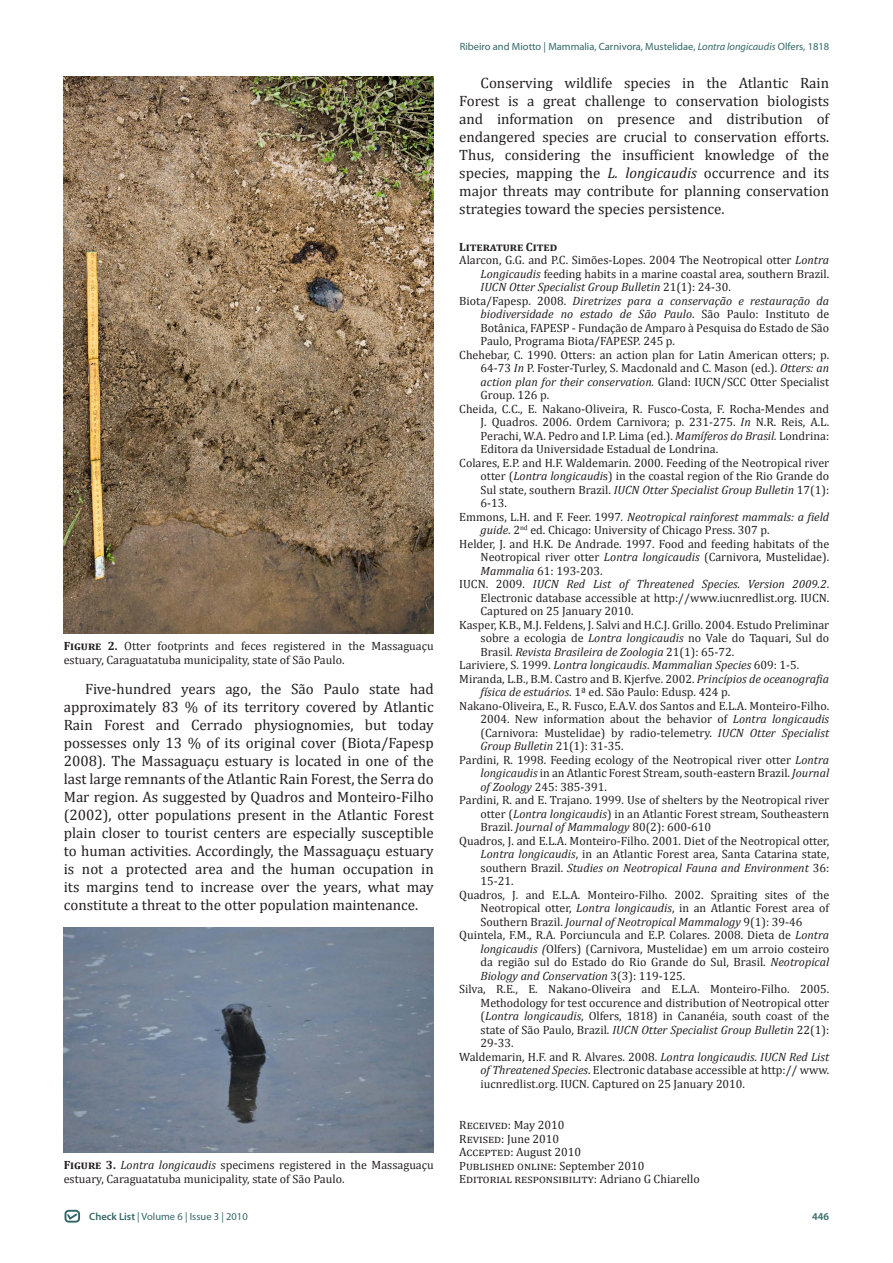
<style>
.page{position:relative;width:893px;height:1263px;background:#fff}
.page>*{position:absolute;margin:0;border:0;box-sizing:border-box;transform-origin:0 0}
.t1{font:15px/18px "Cambria";color:#231f20;text-align:justify}
.t2{font:12px/13.5px "Cambria";color:#231f20;text-align:justify}
.t3{font:italic 12px "Cambria";color:#231f20}
.t4{font:700 12px "Cambria";color:#231f20}
.t5{font:10.5px "Myriad Pro";color:#336767}
.t6{font:600 10.5px "Myriad Pro";color:#336767}
.s1{font-weight:700}
.s2{font-style:italic}
.s3{font-weight:600}
.s4{font-style:normal}
</style>
<div class="page">
<div style="left:65px;top:1210px;width:15px;height:12px;border:2px solid #326667;border-radius:3px"></div>
<svg style="left:66px;top:1212px;width:13px;height:9px"></svg>
<img style="left:64px;top:77px;width:370px;height:556px">
<img style="left:64px;top:928px;width:370px;height:224px">
<p class="t2" style="left:64px;top:639px;width:371px"><span class="s1">Figure 2.</span> Otter footprints and feces registered in the Massaguaçu estuary, Caraguatatuba municipality, state of São Paulo.</p>
<p class="t1" style="left:64px;top:680px;width:371px;text-indent:21px">Five-hundred years ago, the São Paulo state had approximately 83 % of its territory covered by Atlantic Rain Forest and Cerrado physiognomies, but today possesses only 13 % of its original cover (Biota/Fapesp 2008). The Massaguaçu estuary is located in one of the last large remnants of the Atlantic Rain Forest, the Serra do Mar region. As suggested by Quadros and Monteiro-Filho (2002), otter populations present in the Atlantic Forest plain closer to tourist centers are especially susceptible to human activities. Accordingly, the Massaguaçu estuary is not a protected area and the human occupation in its margins tend to increase over the years, what may constitute a threat to the otter population maintenance.</p>
<p class="t2" style="left:64px;top:1158px;width:371px"><span class="s1">Figure 3.</span> <span class="s2">Lontra longicaudis</span> specimens registered in the Massaguaçu estuary, Caraguatatuba municipality, state of São Paulo.</p>
<p class="t5" style="left:89px;top:1210px;width:160px"><span class="s3">Check List</span> | Volume 6 | Issue 3 | 2010</p>
<p class="t5" style="left:460px;top:40px;width:371px">Ribeiro and Miotto | Mammalia, Carnivora, Mustelidae, <span class="s2">Lontra longicaudis</span> Olfers, 1818</p>
<p class="t1" style="left:459px;top:74px;width:371px;text-indent:21px">Conserving wildlife species in the Atlantic Rain Forest is a great challenge to conservation biologists and information on presence and distribution of endangered species are crucial to conservation efforts.<br>Thus, considering the insufficient knowledge of the species, mapping the <span class="s2">L. longicaudis</span> occurrence and its major threats may contribute for planning conservation strategies toward the species persistence.</p>
<p class="t4" style="left:459px;top:239px;width:100px">Literature Cited</p>
<p class="t2" style="left:481px;top:253px;width:350px;text-indent:-21px">Alarcon, G.G. and P.C. Simões-Lopes. 2004 The Neotropical otter <span class="s2">Lontra Longicaudis</span> feeding habits in a marine coastal area, southern Brazil.<br><span class="s2">IUCN Otter Specialist Group Bulletin</span> 21(1): 24-30.</p>
<p class="t2" style="left:481px;top:294px;width:350px;text-indent:-21px">Biota/Fapesp. 2008. <span class="s2">Diretrizes para a conservação e restauração da biodiversidade no estado de São Paulo</span>. São Paulo: Instituto de Botânica, FAPESP - Fundação de Amparo à Pesquisa do Estado de São Paulo, Programa Biota/FAPESP. 245 p.</p>
<p class="t2" style="left:481px;top:348px;width:350px;text-indent:-21px">Chehebar, C. 1990. Otters: an action plan for Latin American otters; p.<br>64-73 <span class="s2">In</span> P. Foster-Turley, S. Macdonald and C. Mason (ed.). <span class="s2">Otters: an action plan for their conservation.</span> Gland: IUCN/SCC Otter Specialist Group. 126 p.</p>
<p class="t2" style="left:481px;top:402px;width:350px;text-indent:-21px">Cheida, C.C., E. Nakano-Oliveira, R. Fusco-Costa, F. Rocha-Mendes and J. Quadros. 2006. Ordem Carnivora; p. 231-275. <span class="s2">In</span> N.R. Reis, A.L.<br>Perachi, W.A. Pedro and I.P. Lima (ed.). <span class="s2">Mamíferos do Brasil.</span> Londrina:<br>Editora da Universidade Estadual de Londrina.</p>
<p class="t2" style="left:481px;top:456px;width:350px;text-indent:-21px">Colares, E.P. and H.F. Waldemarin. 2000. Feeding of the Neotropical river otter (<span class="s2">Lontra longicaudi</span>s) in the coastal region of the Rio Grande do Sul state, southern Brazil. <span class="s2">IUCN Otter Specialist Group Bulletin</span> 17(1):<br>6-13.</p>
<p class="t2" style="left:481px;top:510px;width:350px;text-indent:-21px">Emmons, L.H. and F. Feer. 1997<span class="s2">. Neotropical rainforest mammals: a field guide</span>. 2<sup>nd</sup> ed. Chicago: University of Chicago Press. 307 p.</p>
<p class="t2" style="left:481px;top:537px;width:350px;text-indent:-21px">Helder, J. and H.K. De Andrade. 1997. Food and feeding habitats of the Neotropical river otter <span class="s2">Lontra longicaudis</span> (Carnivora, Mustelidae).<br><span class="s2">Mammalia</span> 61: 193-203.</p>
<p class="t2" style="left:481px;top:577px;width:350px;text-indent:-21px">IUCN. 2009. <span class="s2">IUCN Red List of Threatened Species. Version 2009.2</span>.<br>Electronic database accessible at http://www.iucnredlist.org. IUCN.<br>Captured on 25 January 2010.</p>
<p class="t2" style="left:481px;top:618px;width:350px;text-indent:-21px">Kasper, K.B., M.J. Feldens, J. Salvi and H.C.J. Grillo. 2004. Estudo Preliminar sobre a ecologia de <span class="s2">Lontra longicaudis</span> no Vale do Taquari, Sul do Brasil. <span class="s2">Revista Brasileira de Zoologia</span> 21(1): 65-72.</p>
<p class="t3" style="left:459px;top:658px;width:342px"><span class="s4">Lariviere, S. 1999.</span> Lontra longicaudis<span class="s4">.</span> Mammalian Species <span class="s4">609: 1-5.</span></p>
<p class="t2" style="left:481px;top:672px;width:350px;text-indent:-21px">Miranda, L.B., B.M. Castro and B. Kjerfve. 2002. <span class="s2">Princípios de oceanografia física de estuários</span>. 1ª ed. São Paulo: Edusp. 424 p.</p>
<p class="t2" style="left:481px;top:699px;width:350px;text-indent:-21px">Nakano-Oliveira, E., R. Fusco, E.A.V. dos Santos and E.L.A. Monteiro-Filho.<br>2004. New information about the behavior of <span class="s2">Lontra longicaudis </span>(Carnivora: Mustelidae) by radio-telemetry. <span class="s2">IUCN Otter Specialist Group Bulletin</span> 21(1): 31-35.</p>
<p class="t2" style="left:481px;top:753px;width:350px;text-indent:-21px">Pardini, R. 1998. Feeding ecology of the Neotropical river otter <span class="s2">Lontra longicaudis</span> in an Atlantic Forest Stream, south-eastern Brazil. <span class="s2">Journal of Zoology</span> 245: 385-391.</p>
<p class="t2" style="left:481px;top:793px;width:350px;text-indent:-21px">Pardini, R. and E. Trajano. 1999. Use of shelters by the Neotropical river otter (<span class="s2">Lontra longicaudis</span>) in an Atlantic Forest stream, Southeastern Brazil. <span class="s2">Journal of Mammalogy</span> 80(2): 600-610</p>
<p class="t2" style="left:481px;top:834px;width:350px;text-indent:-21px">Quadros, J. and E.L.A. Monteiro-Filho. 2001. Diet of the Neotropical otter, <span class="s2">Lontra longicaudis</span>, in an Atlantic Forest area, Santa Catarina state, southern Brazil. <span class="s2">Studies on Neotropical Fauna and Environment</span> 36:<br>15-21.</p>
<p class="t2" style="left:481px;top:888px;width:350px;text-indent:-21px">Quadros, J. and E.L.A. Monteiro-Filho. 2002. Spraiting sites of the Neotropical otter, <span class="s2">Lontra longicaudis</span>, in an Atlantic Forest area of Southern Brazil. <span class="s2">Journal of Neotropical Mammalogy</span> 9(1): 39-46</p>
<p class="t2" style="left:481px;top:928px;width:350px;text-indent:-21px">Quintela, F.M., R.A. Porciuncula and E.P. Colares. 2008. Dieta de <span class="s2">Lontra longicaudis (</span>Olfers) (Carnivora, Mustelidae) em um arroio costeiro da região sul do Estado do Rio Grande do Sul, Brasil. <span class="s2">Neotropical Biology and Conservation</span> 3(3): 119-125.</p>
<p class="t2" style="left:481px;top:982px;width:350px;text-indent:-21px">Silva, R.E., E. Nakano-Oliveira and E.L.A. Monteiro-Filho. 2005.<br>Methodology for test occurence and distribution of Neotropical otter (<span class="s2">Lontra longicaudis</span>, Olfers, 1818) in Cananéia, south coast of the state of São Paulo, Brazil. <span class="s2">IUCN Otter Specialist Group Bulletin</span> 22(1):<br>29-33.</p>
<p class="t2" style="left:481px;top:1050px;width:350px;text-indent:-21px">Waldemarin, H.F. and R. Alvares. 2008. <span class="s2">Lontra longicaudis</span>. <span class="s2">IUCN Red List of Threatened Species</span>. Electronic database accessible at http:// www. iucnredlist.org. IUCN. Captured on 25 January 2010.</p>
<p class="t2" style="left:459px;top:1118px;width:107px">Received: May 2010</p>
<p class="t2" style="left:459px;top:1131px;width:101px">Revised: June 2010</p>
<p class="t2" style="left:459px;top:1145px;width:123px">Accepted: August 2010</p>
<p class="t2" style="left:459px;top:1158px;width:187px">Published online: September 2010</p>
<p class="t2" style="left:459px;top:1172px;width:242px">Editorial responsibility: Adriano G Chiarello</p>
<p class="t6" style="left:812px;top:1209px;width:18px">446</p>
</div>
